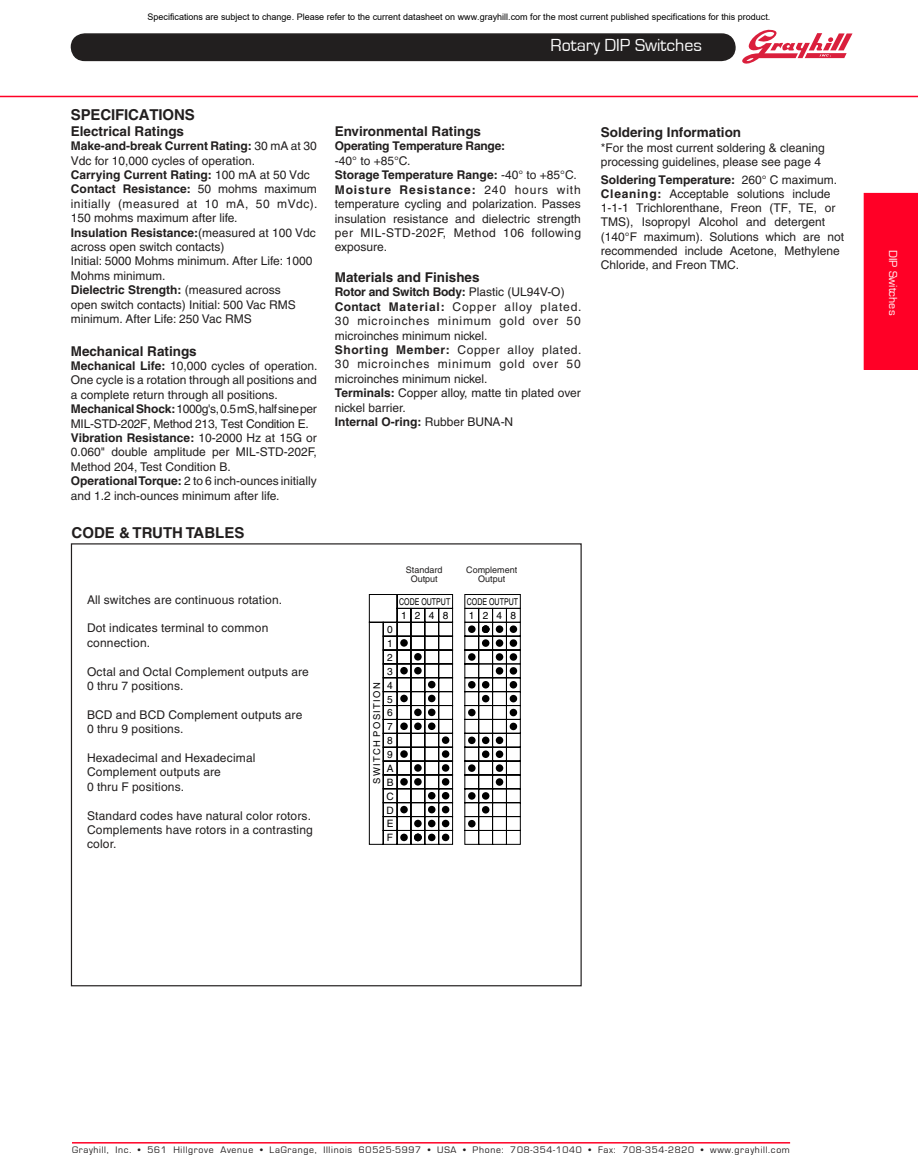
<style>
.page{position:relative;width:918px;height:1175px;background:#fff}
.page>*{position:absolute;margin:0;border:0;box-sizing:border-box;transform-origin:0 0}
.t1{font:18px "Eurostile";color:#fff}
.t2{font:700 15px "Helvetica";letter-spacing:-.01em;color:#221f1f}
.t3{font:700 13.5px "Helvetica";color:#221f1f}
.t4{font:12px/14.4px "Helvetica";color:#221f1f}
.t5{font:700 12px "Helvetica";letter-spacing:-.02em;color:#221f1f}
.t6{font:12px "Eurostile";color:#fff}
.t7{font:10.2px/13.8px "Helvetica";color:#000;text-align:justify}
.t8{font:9.75px "Eurostile";letter-spacing:.075em;color:#221f1f}
.t9{font:9.45px "Helvetica";color:#000;scale:.75 1}
.t10{font:9.45px "Helvetica";letter-spacing:.14em;color:#000}
.t11{font:9px "Arial";color:#000}
.t12{font:9px/9px "Helvetica";color:#221f1f;text-align:center}
.s1{font-weight:700}
</style>
<div class="page">
<svg style="left:742px;top:30px;width:110px;height:33px"></svg>
<div style="left:71px;top:34px;width:664px;height:26px;background:#221f1f;border-radius:13px"></div>
<div style="left:71px;top:33px;width:665px;height:28px;border:2px solid #221f1f;border-radius:13px"></div>
<div style="left:864px;top:193px;width:54px;height:176px;background:#ff0026"></div>
<hr style="left:72px;top:1142px;width:718px;height:1px;background:#ff0026">
<hr style="left:0;top:96px;width:918px;height:1px;background:#ff0026">
<svg style="left:368px;top:594px;width:153px;height:251px"></svg>
<p class="t11" style="left:148px;top:13px;width:624px">Specifications are subject to change. Please refer to the current datasheet on www.grayhill.com for the most current published specifications for this product.</p>
<h1 class="t1" style="left:550px;top:36px;width:153px">Rotary DIP Switches</h1>
<p class="t2" style="left:71px;top:109px;width:125px">SPECIFICATIONS</p>
<p class="t3" style="left:71px;top:126px;width:115px">Electrical Ratings</p>
<p class="t4" style="left:71px;top:140px;width:248px"><span class="s1">Make-and-break Current Rating:</span> 30 mA at 30<br>Vdc for 10,000 cycles of operation.<br><span class="s1">Carrying Current Rating:</span> 100 mA at 50 Vdc <span class="s1">Contact Resistance:</span> 50 mohms maximum initially (measured at 10 mA, 50 mVdc).<br>150 mohms maximum after life.<br><span class="s1">Insulation Resistance:</span>(measured at 100 Vdc across open switch contacts)<br>Initial: 5000 Mohms minimum. After Life: 1000<br>Mohms minimum.<br><span class="s1">Dielectric Strength:</span> (measured across<br>open switch contacts) Initial: 500 Vac RMS minimum. After Life: 250 Vac RMS</p>
<p class="t3" style="left:71px;top:345px;width:127px">Mechanical Ratings</p>
<p class="t4" style="left:71px;top:359px;width:248px"><span class="s1">Mechanical Life:</span> 10,000 cycles of operation.<br>One cycle is a rotation through all positions and a complete return through all positions.<br><span class="s1">Mechanical Shock:</span> 1000g's, 0.5 mS, half sine per MIL-STD-202F, Method 213, Test Condition E.<br><span class="s1">Vibration Resistance:</span> 10-2000 Hz at 15G or 0.060" double amplitude per MIL-STD-202F, Method 204, Test Condition B.<br><span class="s1">Operational Torque:</span> 2 to 6 inch-ounces initially and 1.2 inch-ounces minimum after life.</p>
<p class="t2" style="left:72px;top:527px;width:174px">CODE &amp; TRUTH TABLES</p>
<p class="t4" style="left:87px;top:593px;width:197px">All switches are continuous rotation.</p>
<p class="t4" style="left:87px;top:622px;width:183px">Dot indicates terminal to common connection.</p>
<p class="t4" style="left:87px;top:665px;width:223px">Octal and Octal Complement outputs are<br>0 thru 7 positions.</p>
<p class="t4" style="left:87px;top:708px;width:217px">BCD and BCD Complement outputs are<br>0 thru 9 positions.</p>
<p class="t4" style="left:87px;top:751px;width:170px">Hexadecimal and Hexadecimal<br>Complement outputs are<br>0 thru F positions.</p>
<p class="t4" style="left:87px;top:809px;width:227px">Standard codes have natural color rotors.<br>Complements have rotors in a contrasting color.</p>
<p class="t3" style="left:335px;top:126px;width:148px">Environmental Ratings</p>
<p class="t5" style="left:335px;top:142px;width:172px">Operating Temperature Range:</p>
<p class="t4" style="left:335px;top:155px;width:248px">-40° to +85°C.<br><span class="s1">Storage Temperature Range:</span> -40° to +85°C.<br><span class="s1">Moisture Resistance:</span> 240 hours with temperature cycling and polarization. Passes insulation resistance and dielectric strength per MIL-STD-202F, Method 106 following exposure.</p>
<p class="t3" style="left:335px;top:272px;width:146px">Materials and Finishes</p>
<p class="t4" style="left:335px;top:286px;width:248px"><span class="s1">Rotor and Switch Body:</span> Plastic (UL94 V-O)<br><span class="s1">Contact Material:</span> Copper alloy plated.<br>30 microinches minimum gold over 50 microinches minimum nickel.<br><span class="s1">Shorting Member:</span> Copper alloy plated.<br>30 microinches minimum gold over 50 microinches minimum nickel.<br><span class="s1">Terminals:</span> Copper alloy, matte tin plated over nickel barrier.<br><span class="s1">Internal O-ring:</span> Rubber BUNA-N</p>
<p class="t12" style="left:406px;top:566px;width:38px">Standard<br>Output</p>
<p class="t12" style="left:466px;top:566px;width:53px">Complement<br>Output</p>
<p class="t9" style="left:399px;top:598px;width:70px">CODE OUTPUT</p>
<p class="t9" style="left:467px;top:598px;width:70px">CODE OUTPUT</p>
<p class="t7" style="left:443px;top:609px;width:7px">8</p>
<p class="t7" style="left:510px;top:609px;width:7px">8</p>
<p class="t7" style="left:401px;top:609px;width:21px">1 2</p>
<p class="t7" style="left:429px;top:609px;width:7px">4</p>
<p class="t7" style="left:469px;top:609px;width:21px">1 2</p>
<p class="t7" style="left:497px;top:609px;width:7px">4</p>
<p class="t7" style="left:386px;top:623px;width:9px">0<br>1<br>2<br>3<br>4<br>5<br>6<br>7<br>8<br>9<br>A B C D E F</p>
<p class="t10" style="left:373px;top:784px;width:103px;rotate:-90deg">SWITCH POSITION</p>
<p class="t3" style="left:601px;top:127px;width:142px">Soldering Information</p>
<p class="t4" style="left:601px;top:140px;width:226px">*For the most current soldering &amp; cleaning processing guidelines, please see page 4</p>
<p class="t4" style="left:601px;top:173px;width:245px"><span class="s1">Soldering Temperature:</span> 260° C maximum.<br><span class="s1">Cleaning:</span> Acceptable solutions include 1-1-1 Trichlorenthane, Freon (TF, TE, or TMS), Isopropyl Alcohol and detergent (140°F maximum). Solutions which are not recommended include Acetone, Methylene Chloride, and Freon TMC.</p>
<p class="t6" style="left:899px;top:250px;width:66px;rotate:90deg">DIP Switches</p>
<p class="t8" style="left:72px;top:1144px;width:720px">Grayhill, Inc. • 561 Hillgrove Avenue • LaGrange, Illinois 60525-5997 • USA • Phone: 708-354-1040 • Fax: 708-354-2820 • www.grayhill.com</p>
</div>
